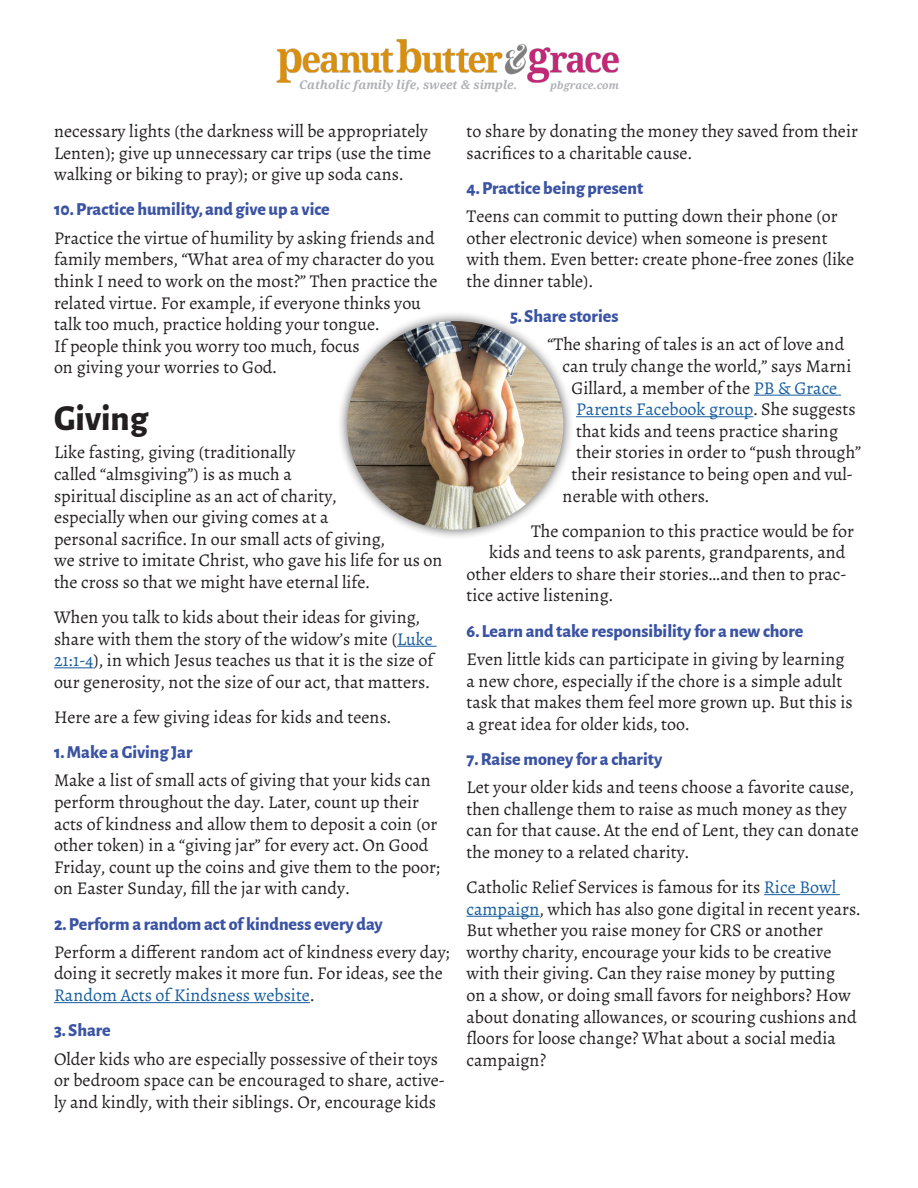
<style>
.page{position:relative;width:918px;height:1188px;background:#fff}
.page>*{position:absolute;margin:0;border:0;box-sizing:border-box;transform-origin:0 0}
.SUBHEAD{font:800 36px "Alegreya Sans";color:#231f20}
.TEXT{font:18px/21.6px "Alegreya";color:#231f20}
.SUBHEAD_2{font:800 18px "Alegreya Sans";color:#3a53a3}
.TEXT-2{font:18px "Alegreya";color:#175d9e}
.t1{font:italic 700 12px "Noto Serif";color:#b0b1b5}
.t2{font:italic 700 10.5px "Noto Serif";color:#b0b1b5}
.s1{font-size:11.7px}
.s2{color:#175d9e}
.s3{color:#231f20}
</style>
<div class="page">
<div style="left:337px;top:310px;width:237px;height:230px;background:#231f20;opacity:.75"></div>
<img style="left:347px;top:321px;width:216px;height:209px">
<img style="left:276px;top:39px;width:343px;height:44px">
<hr style="left:397px;top:646px;width:40px;height:1px;background:#175d9e">
<hr style="left:54px;top:667px;width:39px;height:1px;background:#175d9e">
<hr style="left:54px;top:1002px;width:256px;height:1px;background:#175d9e">
<hr style="left:754px;top:395px;width:87px;height:1px;background:#175d9e">
<hr style="left:576px;top:416px;width:177px;height:1px;background:#175d9e">
<hr style="left:764px;top:894px;width:76px;height:1px;background:#175d9e">
<hr style="left:467px;top:916px;width:73px;height:1px;background:#175d9e">
<p class="t1" style="left:299px;top:76px;width:219px">Catholic family life, sweet &amp; simple<span class="s1">.</span></p>
<p class="t2" style="left:551px;top:78px;width:70px">pbgrace.com</p>
<p class="TEXT" style="left:54px;top:120px;width:379px">necessary lights (the darkness will be appropriately<br>Lenten); give up unnecessary car trips (use the time walking or biking to pray); or give up soda cans.</p>
<p class="SUBHEAD_2" style="left:54px;top:196px;width:277px">10. Practice humility, and give up a vice</p>
<p class="TEXT" style="left:54px;top:227px;width:385px">Practice the virtue of humility by asking friends and family members, “What area of my character do you think I need to work on the most?” Then practice the related virtue. For example, if everyone thinks you talk too much, practice holding your tongue.<br>If people think you worry too much, focus<br>on giving your worries to God.</p>
<p class="SUBHEAD" style="left:54px;top:391px;width:95px">Giving</p>
<p class="TEXT" style="left:54px;top:442px;width:390px">Like fasting, giving (traditionally<br>called “almsgiving”) is as much a<br>spiritual discipline as an act of charity,<br>especially when our giving comes at a<br>personal sacrifice. In our small acts of giving,<br>we strive to imitate Christ, who gave his life for us on the cross so that we might have eternal life.</p>
<p class="TEXT" style="left:54px;top:606px;width:381px">When you talk to kids about their ideas for giving, share with them the story of the widow’s mite (<span class="s2">Luke 21:1-4</span>), in which Jesus teaches us that it is the size of our generosity, not the size of our act, that matters.</p>
<p class="TEXT" style="left:54px;top:706px;width:339px">Here are a few giving ideas for kids and teens.</p>
<p class="SUBHEAD_2" style="left:54px;top:739px;width:140px">1. Make a Giving Jar</p>
<p class="TEXT" style="left:54px;top:770px;width:388px">Make a list of small acts of giving that your kids can perform throughout the day. Later, count up their acts of kindness and allow them to deposit a coin (or other token) in a “giving jar” for every act. On Good Friday, count up the coins and give them to the poor; on Easter Sunday, fill the jar with candy.</p>
<p class="SUBHEAD_2" style="left:54px;top:910px;width:330px">2. Perform a random act of kindness every day</p>
<p class="TEXT" style="left:54px;top:941px;width:398px">Perform a different random act of kindness every day; doing it secretly makes it more fun. For ideas, see the<br><span class="s2">Random Acts of Kindsness website</span>.</p>
<p class="SUBHEAD_2" style="left:54px;top:1017px;width:58px">3. Share</p>
<p class="TEXT" style="left:54px;top:1048px;width:392px">Older kids who are especially possessive of their toys or bedroom space can be encouraged to share, active&shy;ly and kindly, with their siblings. Or, encourage kids</p>
<p class="TEXT" style="left:467px;top:120px;width:393px">to share by donating the money they saved from their sacrifices to a charitable cause.</p>
<p class="SUBHEAD_2" style="left:467px;top:174px;width:178px">4. Practice being present</p>
<p class="TEXT" style="left:467px;top:205px;width:389px">Teens can commit to putting down their phone (or other electronic device) when someone is present with them. Even better: create phone-free zones (like the dinner table).</p>
<p class="SUBHEAD_2" style="left:510px;top:303px;width:110px">5. Share stories</p>
<p class="TEXT" style="left:548px;top:334px;width:298px">“The sharing of tales is an act of love and</p>
<p class="TEXT" style="left:563px;top:355px;width:290px">can truly change the world,” says Marni</p>
<p class="TEXT" style="left:572px;top:377px;width:267px">Gillard, a member of the <span class="s2">PB &amp; Grace</span></p>
<p class="TEXT-2" style="left:576px;top:398px;width:281px">Parents Facebook group<span class="s3">. She suggests</span></p>
<p class="TEXT" style="left:576px;top:420px;width:264px">that kids and teens practice sharing</p>
<p class="TEXT" style="left:576px;top:442px;width:287px">their stories in order to “push through”</p>
<p class="TEXT" style="left:572px;top:463px;width:283px">their resistance to being open and vul-</p>
<p class="TEXT" style="left:563px;top:485px;width:148px">nerable with others.</p>
<p class="TEXT" style="left:531px;top:520px;width:325px">The companion to this practice would be for</p>
<p class="TEXT" style="left:489px;top:542px;width:358px">kids and teens to ask parents, grandparents, and</p>
<p class="TEXT" style="left:467px;top:563px;width:381px">other elders to share their stories…and then to prac-</p>
<p class="TEXT" style="left:467px;top:585px;width:148px">tice active listening.</p>
<p class="SUBHEAD_2" style="left:467px;top:617px;width:338px">6. Learn and take responsibility for a new chore</p>
<p class="TEXT" style="left:467px;top:648px;width:388px">Even little kids can participate in giving by learning a new chore, especially if the chore is a simple adult task that makes them feel more grown up. But this is a great idea for older kids, too.</p>
<p class="SUBHEAD_2" style="left:467px;top:745px;width:197px">7. Raise money for a charity</p>
<p class="TEXT" style="left:467px;top:777px;width:394px">Let your older kids and teens choose a favorite cause, then challenge them to raise as much money as they can for that cause. At the end of Lent, they can donate the money to a related charity.</p>
<p class="TEXT" style="left:467px;top:876px;width:395px">Catholic Relief Services is famous for its <span class="s2">Rice Bowl campaign</span>, which has also gone digital in recent years.<br>But whether you raise money for CRS or another worthy charity, encourage your kids to be creative with their giving. Can they raise money by putting<br>on a show, or doing small favors for neighbors? How about donating allowances, or scouring cushions and floors for loose change? What about a social media campaign?</p>
</div>
